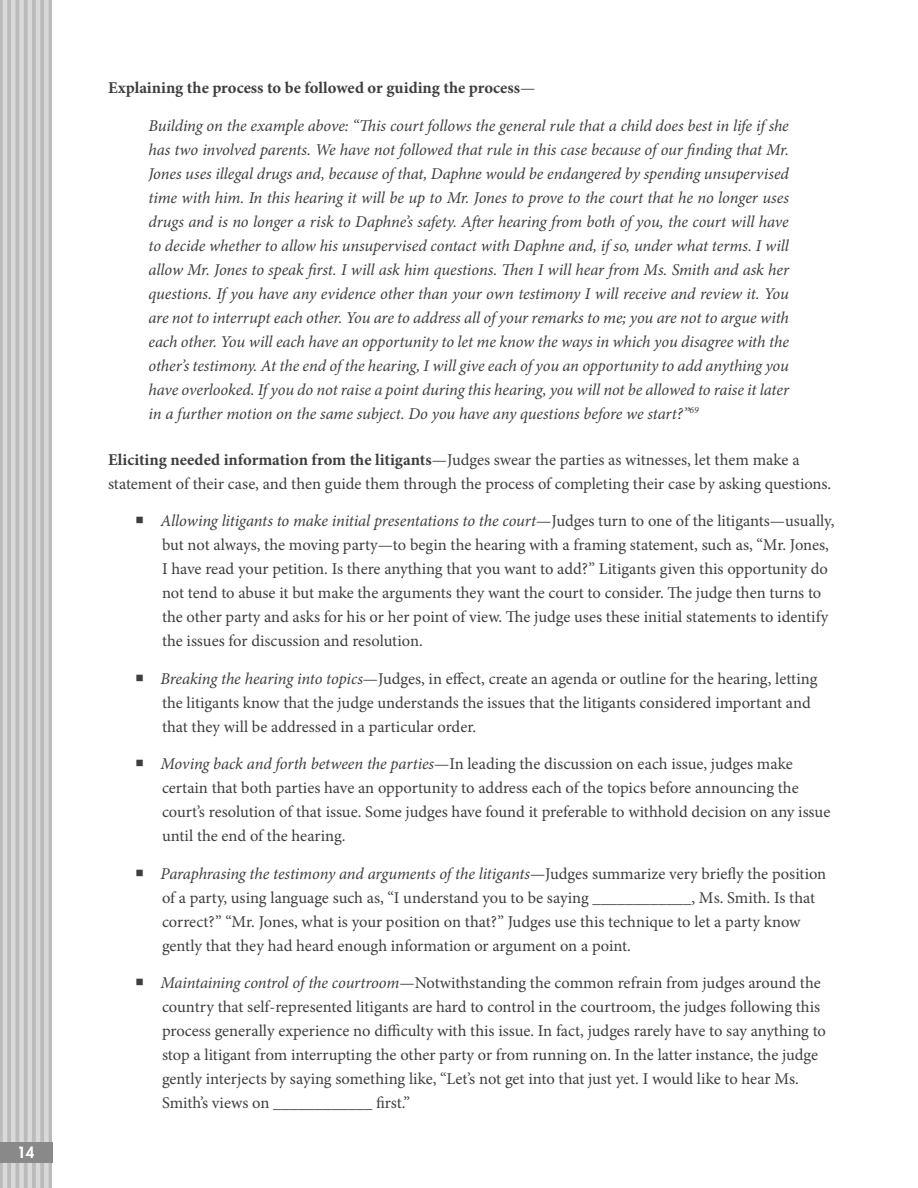
<style>
.page{position:relative;width:918px;height:1188px;background:#fff}
.page>*{position:absolute;margin:0;border:0;box-sizing:border-box;transform-origin:0 0}
.Body{font:16.5px/24px "Minion Pro";letter-spacing:-.01em;color:#3e3e3f}
.t1{font:italic 16.5px/24px "Minion Pro";letter-spacing:-.005em;color:#3e3e3f;text-align:justify}
.Body-2{font:700 16.5px "Minion Pro";color:#3e3e3f}
.t2{font:800 15px "Futura Std";color:#fff}
.s1{font-weight:400}
.s2{font-weight:700}
.s3{font-style:italic}
</style>
<div class="page">
<div style="left:0;top:0;width:52px;height:1188px;background:#bcbbbb"></div>
<div style="left:19px;top:0;width:5px;height:1188px;background:#d9d9d9"></div>
<hr style="left:36px;top:0;width:4px;height:1188px;background:#d9d9d9">
<hr style="left:3px;top:0;width:4px;height:1188px;background:#d9d9d9">
<hr style="left:28px;top:0;width:4px;height:1188px;background:#d9d9d9">
<hr style="left:0;top:0;width:1px;height:1188px;background:#fff">
<div style="left:44px;top:0;width:5px;height:1188px;background:#d9d9d9"></div>
<div style="left:11px;top:0;width:5px;height:1188px;background:#d9d9d9"></div>
<div style="left:0;top:1143px;width:52px;height:20px;background:#88898a"></div>
<p class="t2" style="left:17px;top:1143px;width:19px">14</p>
<p class="Body-2" style="left:108px;top:78px;width:429px">Explaining the process to be followed or guiding the process<span class="s1">—</span></p>
<p class="t1" style="left:148px;top:114px;width:643px">Building on the example above: “This court follows the general rule that a child does best in life ifshe has two involved parents. We have not followed that rule in this case because of our finding that Mr.<br>Jones uses illegal drugs and, because ofthat, Daphne would be endangered by spending unsupervised time with him. In this hearing it will be up to Mr. Jones to prove to the court that he no longer uses drugs and is no longer a risk to Daphne’s safety. After hearing from both of you, the court will have to decide whether to allow his unsupervised contact with Daphne and, ifso, under what terms. I will allow Mr. Jones to speak first. I will ask him questions. Then I will hear from Ms. Smith and ask her questions. If you have any evidence other than your own testimony I will receive and review it. You are not to interrupt each other. You are to address all ofyour remarks to me; you are not to argue with each other. You will each have an opportunity to let me know the ways in which you disagree with the other’s testimony. At the end ofthe hearing, I will give each ofyou an opportunity to add anything you have overlooked. Ifyou do not raise a point during this hearing, you will not be allowed to raise it later in a further motion on the same subject. Do you have any questions before we start?”<sup>69</sup></p>
<p class="Body" style="left:108px;top:447px;width:725px"><span class="s2">Eliciting needed information from the litigants</span>—Judges swear the parties as witnesses, let them make a statement of their case, and then guide them through the process of completing their case by asking questions.</p>
<p class="Body" style="left:162px;top:509px;width:674px;text-indent:-27px">○ <span class="s3">Allowing litigants to make initial presentations to the court</span>—Judges turn to one of the litigants—usually, but not always, the moving party—to begin the hearing with a framing statement, such as, “Mr. Jones, I have read your petition. Is there anything that you want to add?” Litigants given this opportunity do not tend to abuse it but make the arguments they want the court to consider. The judge then turns to the other party and asks for his or her point of view. The judge uses these initial statements to identify the issues for discussion and resolution.</p>
<p class="Body" style="left:162px;top:666px;width:657px;text-indent:-27px">○ <span class="s3">Breaking the hearing into topics</span>—Judges, in effect, create an agenda or outline for the hearing, letting the litigants know that the judge understands the issues that the litigants considered important and that they will be addressed in a particular order.</p>
<p class="Body" style="left:162px;top:752px;width:670px;text-indent:-27px">○ <span class="s3">Moving back and forth between the parties</span>—In leading the discussion on each issue, judges make certain that both parties have an opportunity to address each of the topics before announcing the court’s resolution of that issue. Some judges have found it preferable to withhold decision on any issue until the end of the hearing.</p>
<p class="Body" style="left:162px;top:861px;width:666px;text-indent:-27px">○ <span class="s3">Paraphrasing the testimony and arguments ofthe litigants</span>—Judges summarize very briefly the position of a party, using language such as, “I understand you to be saying ____________, Ms. Smith. Is that correct?” “Mr. Jones, what is your position on that?” Judges use this technique to let a party know gently that they had heard enough information or argument on a point.</p>
<p class="Body" style="left:162px;top:971px;width:666px;text-indent:-27px">○ <span class="s3">Maintaining control ofthe courtroom</span>—Notwithstanding the common refrain from judges around the country that self-represented litigants are hard to control in the courtroom, the judges following this process generally experience no difficulty with this issue. In fact, judges rarely have to say anything to stop a litigant from interrupting the other party or from running on. In the latter instance, the judge gently interjects by saying something like, “Let’s not get into that just yet. I would like to hear Ms.<br>Smith’s views on ____________ first.”</p>
</div>
